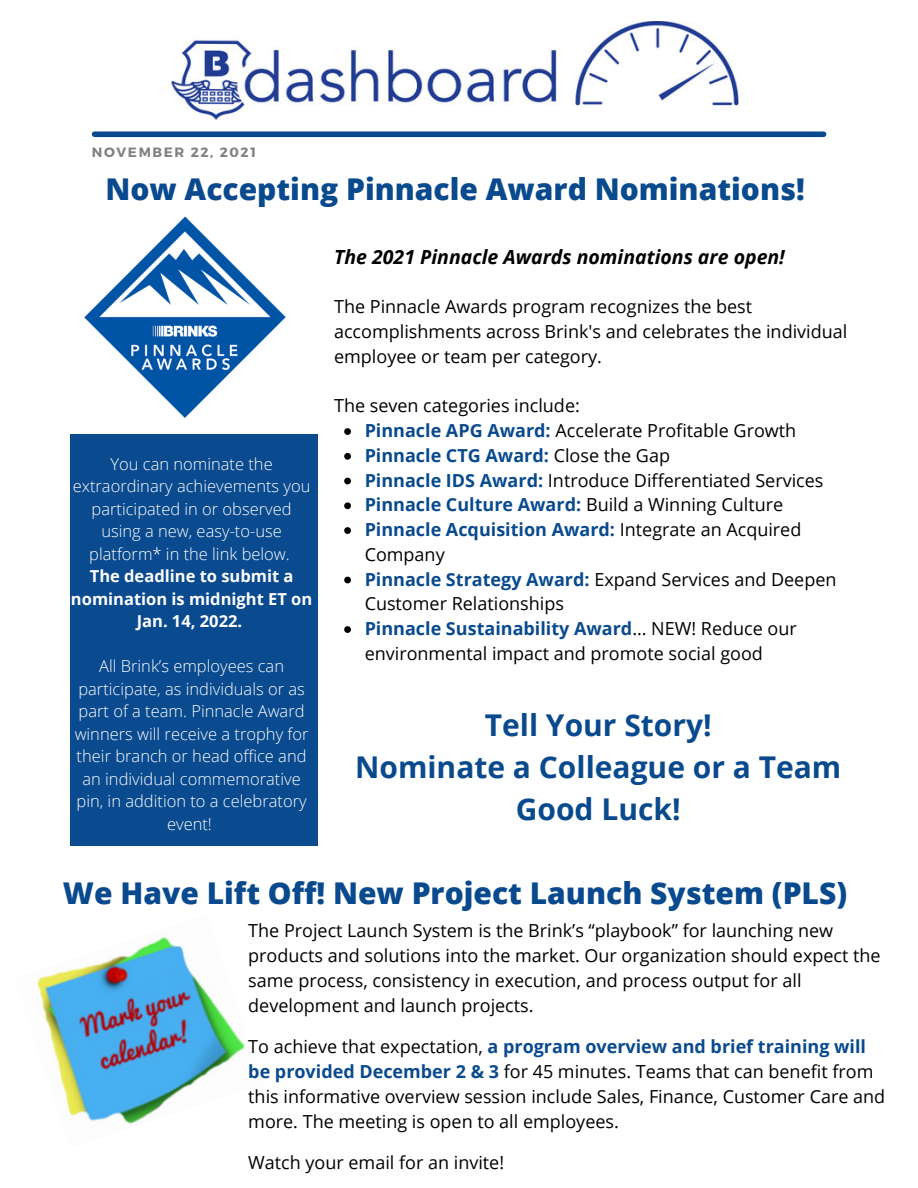
<style>
.page{position:relative;width:918px;height:1188px;background:#fff}
.page>*{position:absolute;margin:0;border:0;box-sizing:border-box;transform-origin:0 0}
.t1{font:800 30px "Open Sans";color:#094a8e}
.t2{font:700 30px/41.7px "Open Sans";color:#094a8e;text-align:center}
.t3{font:italic 700 19.5px "Open Sans";color:#000}
.t4{font:18px/25px "Open Sans";color:#000}
.t5{font:700 18px "Open Sans";color:#094a8e}
.t6{font:300 16.5px/22.5px "Open Sans";color:#fff;text-align:center}
.t7{font:700 16.5px/22.5px "Open Sans";color:#fff;text-align:center}
.t8{font:700 13.5px "Montserrat";letter-spacing:.12em;color:#808383}
.s1{font-weight:700;color:#094a8e}
.s2{font-weight:400;color:#000}
</style>
<div class="page">
<img style="left:171px;top:21px;width:567px;height:98px">
<div style="left:95px;top:131px;width:729px;height:6px;background:#0a4a8e"></div>
<img style="left:84px;top:216px;width:202px;height:202px">
<img style="left:37px;top:937px;width:208px;height:187px">
<div style="left:70px;top:434px;width:248px;height:412px;background:#0a4a8e"></div>
<svg style="left:344px;top:428px;width:7px;height:7px"></svg>
<svg style="left:344px;top:453px;width:7px;height:7px"></svg>
<svg style="left:344px;top:478px;width:7px;height:6px"></svg>
<svg style="left:344px;top:502px;width:7px;height:7px"></svg>
<svg style="left:344px;top:527px;width:7px;height:7px"></svg>
<svg style="left:344px;top:577px;width:7px;height:6px"></svg>
<svg style="left:344px;top:626px;width:7px;height:7px"></svg>
<p class="t8" style="left:92px;top:143px;width:166px">NOVEMBER 22, 2021</p>
<p class="t1" style="left:105px;top:168px;width:701px">Now Accepting Pinnacle Award Nominations!</p>
<p class="t6" style="left:73px;top:452px;width:239px">You can nominate the extraordinary achievements you participated in or observed using a new, easy-to-use platform* in the link below.</p>
<p class="t7" style="left:71px;top:565px;width:243px">The deadline to submit a nomination is midnight ET on<br>Jan. 14, 2022.</p>
<p class="t6" style="left:75px;top:655px;width:235px">All Brink’s employees can participate, as individuals or as part of a team. Pinnacle Award winners will receive a trophy for their branch or head office and an individual commemorative pin, in addition to a celebratory event!</p>
<p class="t3" style="left:334px;top:243px;width:452px">The 2021 Pinnacle Awards nominations are open!</p>
<p class="t4" style="left:334px;top:294px;width:515px">The Pinnacle Awards program recognizes the best accomplishments across Brink's and celebrates the individual employee or team per category.</p>
<p class="t4" style="left:334px;top:393px;width:247px">The seven categories include:</p>
<p class="t4" style="left:365px;top:418px;width:433px"><span class="s1">Pinnacle APG Award:</span> Accelerate Profitable Growth</p>
<p class="t5" style="left:365px;top:443px;width:307px">Pinnacle CTG Award: <span class="s2">Close the Gap</span></p>
<p class="t4" style="left:365px;top:467px;width:460px"><span class="s1">Pinnacle IDS Award:</span> Introduce Differentiated Services</p>
<p class="t5" style="left:365px;top:492px;width:420px">Pinnacle Culture Award: <span class="s2">Build a Winning Culture</span></p>
<p class="t4" style="left:365px;top:517px;width:438px"><span class="s1">Pinnacle Acquisition Award:</span> Integrate an Acquired<br>Company</p>
<p class="t4" style="left:365px;top:566px;width:473px"><span class="s1">Pinnacle Strategy Award:</span> Expand Services and Deepen<br>Customer Relationships</p>
<p class="t4" style="left:365px;top:616px;width:434px"><span class="s1">Pinnacle Sustainability Award</span>… NEW! Reduce our environmental impact and promote social good</p>
<p class="t2" style="left:485px;top:704px;width:228px">Tell Your Story!</p>
<p class="t2" style="left:355px;top:746px;width:488px">Nominate a Colleague or a Team<br>Good Luck!</p>
<p class="t1" style="left:63px;top:872px;width:786px">We Have Lift Off! New Project Launch System (PLS)</p>
<p class="t4" style="left:248px;top:917px;width:634px">The Project Launch System is the Brink’s “playbook” for launching new products and solutions into the market. Our organization should expect the same process, consistency in execution, and process output for all development and launch projects.</p>
<p class="t4" style="left:248px;top:1033px;width:638px">To achieve that expectation, <span class="s1">a program overview and brief training will be provided December 2 &amp; 3</span> for 45 minutes. Teams that can benefit from this informative overview session include Sales, Finance, Customer Care and more. The meeting is open to all employees.</p>
<p class="t4" style="left:248px;top:1149px;width:257px">Watch your email for an invite!</p>
</div>
